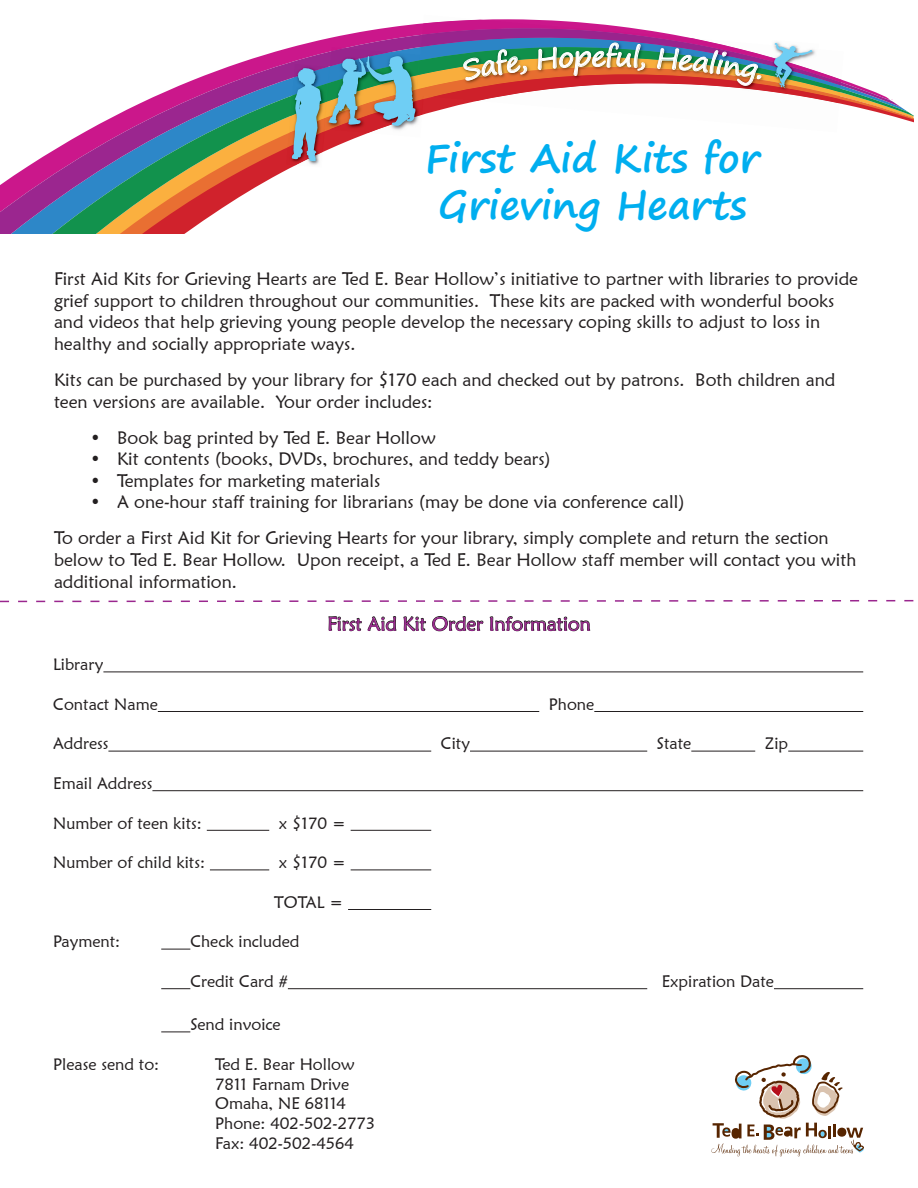
<style>
.page{position:relative;width:918px;height:1188px;background:#fff}
.page>*{position:absolute;margin:0;border:0;box-sizing:border-box;transform-origin:0 0}
.t1{font:700 39px "Segoe Print";color:#00aeef}
.t2{font:27px "Segoe Print";color:#fff;scale:1.08 1}
.t3{font:19.5px "Maiandra GD";color:#9a268e}
.t4{font:18px/21.6px "Maiandra GD";color:#231f20}
.t5{font:16.5px "Maiandra GD";color:#231f20}
</style>
<div class="page">
<svg style="left:0;top:152px;width:50px;height:82px"></svg>
<svg style="left:50px;top:23px;width:864px;height:211px"></svg>
<img style="left:810px;top:92px;width:31px;height:40px">
<img style="left:574px;top:103px;width:240px;height:27px">
<img style="left:478px;top:103px;width:99px;height:6px">
<img style="left:422px;top:20px;width:419px;height:8px">
<img style="left:421px;top:28px;width:420px;height:57px">
<img style="left:427px;top:67px;width:413px;height:32px">
<img style="left:432px;top:74px;width:408px;height:29px">
<img style="left:772px;top:40px;width:47px;height:9px">
<img style="left:768px;top:70px;width:48px;height:27px">
<img style="left:770px;top:45px;width:48px;height:29px">
<img style="left:770px;top:57px;width:47px;height:17px">
<img style="left:770px;top:61px;width:46px;height:17px">
<svg style="left:771px;top:43px;width:42px;height:48px"></svg>
<img style="left:290px;top:161px;width:39px;height:7px">
<img style="left:289px;top:102px;width:1px;height:16px">
<img style="left:288px;top:118px;width:2px;height:13px">
<img style="left:286px;top:131px;width:39px;height:34px">
<svg style="left:290px;top:47px;width:137px;height:114px"></svg>
<hr style="left:103px;top:671px;width:760px;height:1px;background:#231f20">
<hr style="left:158px;top:711px;width:381px;height:1px;background:#231f20">
<hr style="left:594px;top:711px;width:269px;height:1px;background:#231f20">
<hr style="left:108px;top:751px;width:323px;height:1px;background:#231f20">
<hr style="left:470px;top:751px;width:177px;height:1px;background:#231f20">
<hr style="left:691px;top:751px;width:64px;height:1px;background:#231f20">
<hr style="left:788px;top:751px;width:75px;height:1px;background:#231f20">
<hr style="left:152px;top:790px;width:711px;height:1px;background:#231f20">
<hr style="left:207px;top:830px;width:62px;height:1px;background:#231f20">
<hr style="left:351px;top:830px;width:80px;height:1px;background:#231f20">
<hr style="left:210px;top:869px;width:59px;height:1px;background:#231f20">
<hr style="left:351px;top:869px;width:80px;height:1px;background:#231f20">
<hr style="left:348px;top:909px;width:83px;height:1px;background:#231f20">
<svg style="left:161px;top:949px;width:29px;height:1px"></svg>
<svg style="left:161px;top:988px;width:29px;height:1px"></svg>
<hr style="left:288px;top:988px;width:359px;height:1px;background:#231f20">
<hr style="left:774px;top:988px;width:89px;height:1px;background:#231f20">
<svg style="left:161px;top:1031px;width:29px;height:1px"></svg>
<svg style="left:328px;top:616px;width:69px;height:16px"></svg>
<svg style="left:403px;top:616px;width:23px;height:16px"></svg>
<svg style="left:432px;top:616px;width:159px;height:16px"></svg>
<svg style="left:711px;top:1055px;width:153px;height:101px"></svg>
<svg style="left:0;top:599px;width:914px;height:4px"></svg>
<svg style="left:462px;top:49px;width:66px;height:33px;background:#90935e"></svg>
<img style="left:536px;top:42px;width:110px;height:45px">
<img style="left:657px;top:19px;width:106px;height:68px">
<p class="t2" style="left:591px;top:32px;width:16px">e</p>
<p class="t1" style="left:425px;top:123px;width:336px">First Aid Kits for</p>
<p class="t1" style="left:438px;top:170px;width:310px">Grieving Hearts</p>
<p class="t4" style="left:54px;top:268px;width:805px">First Aid Kits for Grieving Hearts are Ted E. Bear Hollow’s initiative to partner with libraries to provide grief support to children throughout our communities. These kits are packed with wonderful books and videos that help grieving young people develop the necessary coping skills to adjust to loss in healthy and socially appropriate ways.</p>
<p class="t4" style="left:54px;top:369px;width:783px">Kits can be purchased by your library for $170 each and checked out by patrons. Both children and teen versions are available. Your order includes:</p>
<p class="t4" style="left:90px;top:426px;width:347px">• Book bag printed by Ted E. Bear Hollow</p>
<p class="t4" style="left:90px;top:448px;width:462px">• Kit contents (books, DVDs, brochures, and teddy bears)</p>
<p class="t4" style="left:90px;top:469px;width:292px">• Templates for marketing materials</p>
<p class="t4" style="left:90px;top:491px;width:596px">• A one-hour staff training for librarians (may be done via conference call)</p>
<p class="t4" style="left:54px;top:527px;width:804px">To order a First Aid Kit for Grieving Hearts for your library, simply complete and return the section below to Ted E. Bear Hollow. Upon receipt, a Ted E. Bear Hollow staff member will contact you with additional information.</p>
<p class="t3" style="left:327px;top:612px;width:265px">First Aid Kit Order Information</p>
<p class="t5" style="left:53px;top:654px;width:52px">Library</p>
<p class="t5" style="left:53px;top:694px;width:106px">Contact Name</p>
<p class="t5" style="left:549px;top:694px;width:47px">Phone</p>
<p class="t5" style="left:53px;top:733px;width:57px">Address</p>
<p class="t5" style="left:441px;top:733px;width:31px">City</p>
<p class="t5" style="left:657px;top:733px;width:36px">State</p>
<p class="t5" style="left:765px;top:733px;width:25px">Zip</p>
<p class="t5" style="left:53px;top:773px;width:101px">Email Address</p>
<p class="t5" style="left:53px;top:813px;width:150px">Number of teen kits:</p>
<p class="t5" style="left:279px;top:813px;width:68px">x $170 =</p>
<p class="t5" style="left:53px;top:852px;width:153px">Number of child kits:</p>
<p class="t5" style="left:279px;top:852px;width:68px">x $170 =</p>
<p class="t5" style="left:274px;top:892px;width:71px">TOTAL =</p>
<p class="t5" style="left:53px;top:931px;width:69px">Payment:</p>
<p class="t5" style="left:190px;top:931px;width:111px">Check included</p>
<p class="t5" style="left:190px;top:971px;width:99px">Credit Card #</p>
<p class="t5" style="left:662px;top:971px;width:114px">Expiration Date</p>
<p class="t5" style="left:190px;top:1014px;width:92px">Send invoice</p>
<p class="t5" style="left:53px;top:1054px;width:108px">Please send to:</p>
<p class="t5" style="left:215px;top:1054px;width:141px">Ted E. Bear Hollow</p>
<p class="t5" style="left:215px;top:1074px;width:135px">7811 Farnam Drive</p>
<p class="t5" style="left:215px;top:1093px;width:132px">Omaha, NE 68114</p>
<p class="t5" style="left:215px;top:1113px;width:161px">Phone: 402-502-2773</p>
<p class="t5" style="left:215px;top:1133px;width:140px">Fax: 402-502-4564</p>
</div>
